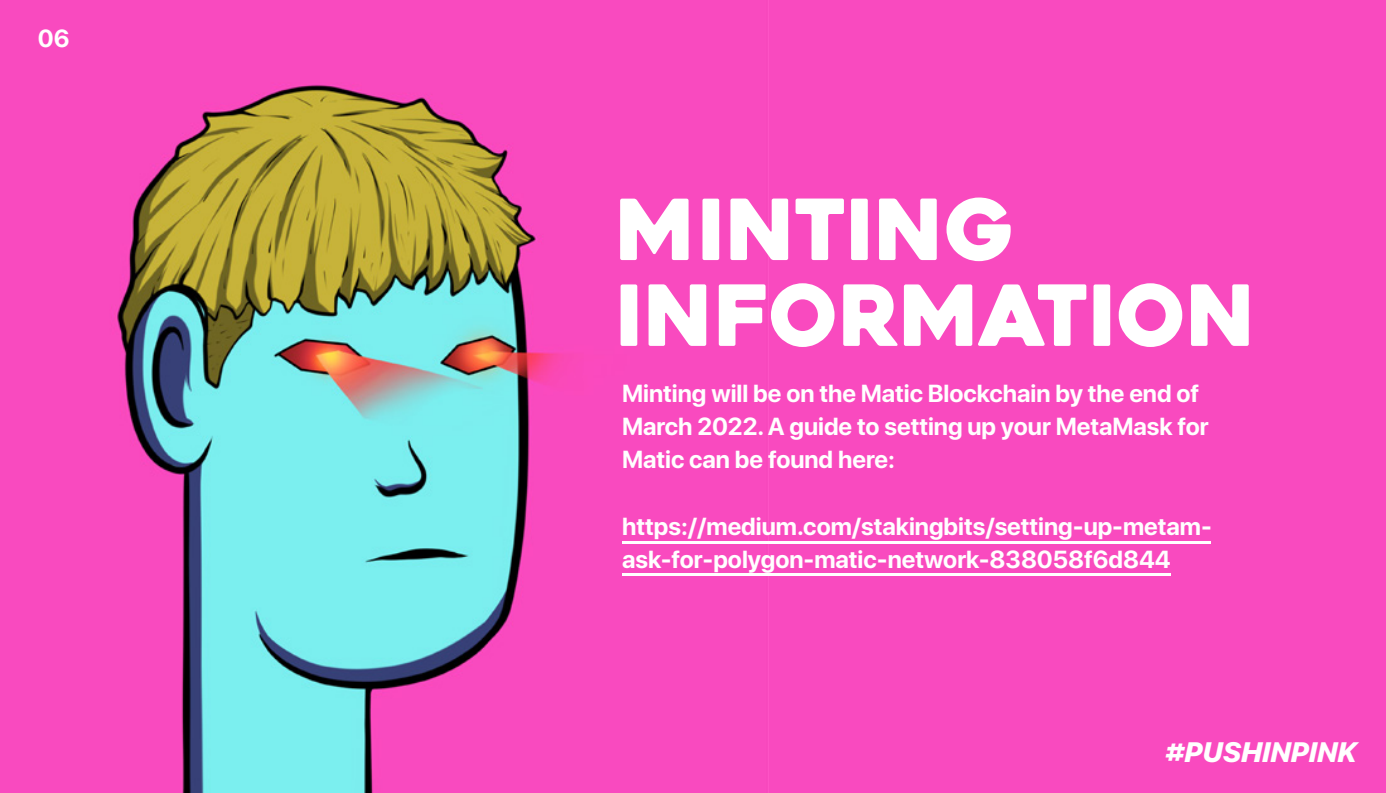
<style>
.page{position:relative;width:1386px;height:793px;background:#fff}
.page>*{position:absolute;margin:0;border:0;box-sizing:border-box;transform-origin:0 0}
.t1{font:84px/85.8px "Heavitas";color:#fff}
.t2{font:italic 800 28px "SF Pro Display";color:#fff}
.t3{font:700 24.5px/33.2px "SF Pro Display";color:#fff}
</style>
<div class="page">
<div style="left:0;top:0;width:1386px;height:792px;background:#f94abf"></div>
<img style="left:117px;top:85px;width:651px;height:707px">
<hr style="left:622px;top:541px;width:588px;height:3px;background:#fff">
<hr style="left:622px;top:572px;width:548px;height:3px;background:#fff">
<p class="t3" style="left:38px;top:22px;width:33px">06</p>
<h1 class="t1" style="left:615px;top:187px;width:643px">MINTING<br>INFORMATION</h1>
<p class="t3" style="left:622px;top:376px;width:588px">Minting will be on the Matic Blockchain by the end of<br>March 2022. A guide to setting up your MetaMask for<br>Matic can be found here:</p>
<p class="t3" style="left:622px;top:509px;width:591px">https://medium.com/stakingbits/setting-up-metam&shy;ask-for-polygon-matic-network-838058f6d844</p>
<p class="t2" style="left:1165px;top:732px;width:193px">#PUSHINPINK</p>
</div>
